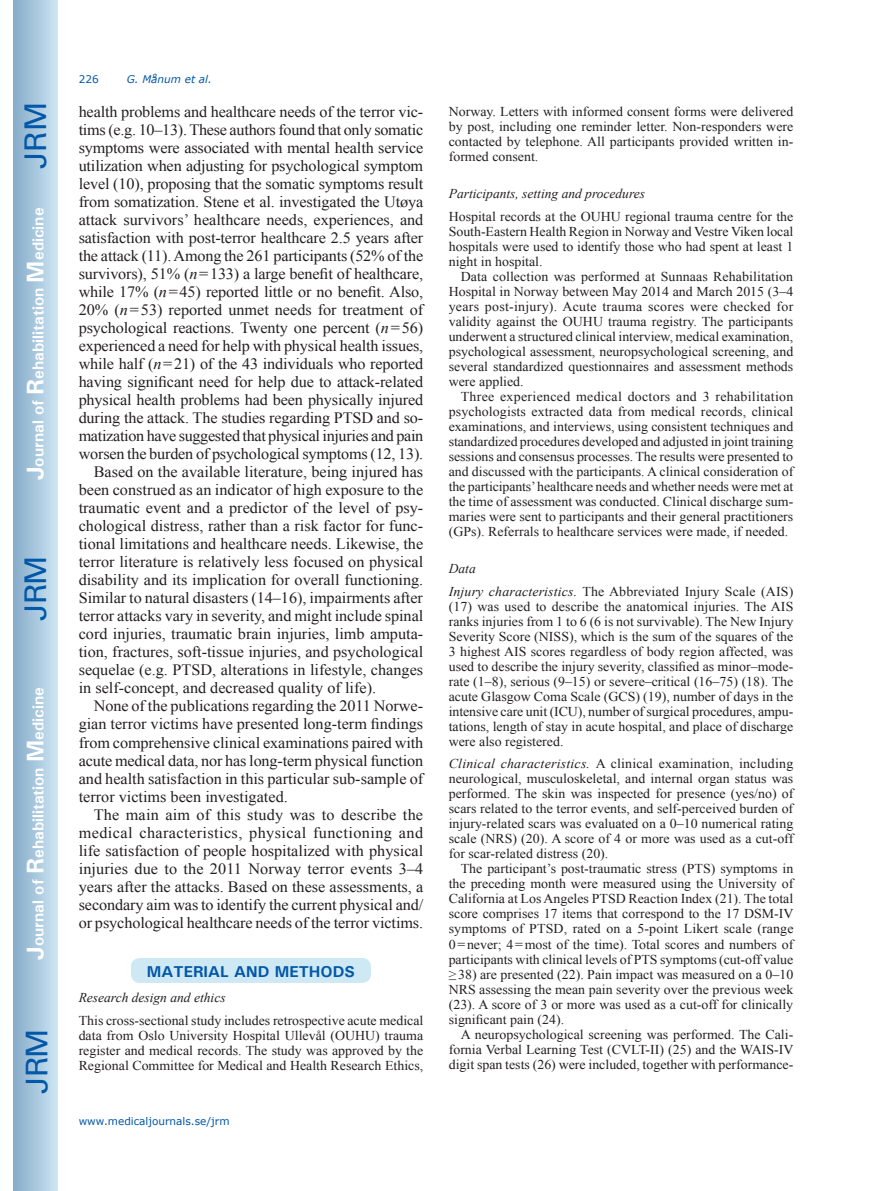
<style>
.page{position:relative;width:872px;height:1191px;background:#fff}
.page>*{position:absolute;margin:0;border:0;box-sizing:border-box;transform-origin:0 0}
.t1{font:30px "Univers";letter-spacing:-.03em;color:#0157a8}
.t2{font:15.75px "Times New Roman";letter-spacing:-.005em;color:#231f20}
.t3{font:700 15.75px "Univers";color:#fff}
.t4{font:15.75px "Times New Roman";letter-spacing:.025em;color:#231f20}
.t5{font:700 15.75px "Univers";color:#0157a8}
.t6{font:13.5px/15px "Times New Roman";color:#231f20;text-align:justify}
.t7{font:italic 13.5px "Times New Roman";color:#231f20}
.t8{font:10.5px "Verdana";color:#0157a8}
.t9{font:italic 10.5px "Verdana";color:#0157a8}
.s1{font-size:24px}
.s2{font-style:italic}
</style>
<div class="page">
<div style="left:14px;top:0;width:43px;height:1191px;background:linear-gradient(to right,#88acca,#cbe5f2)"></div>
<div style="left:130px;top:957px;width:242px;height:26px;background:#cee8f4;border-radius:10px"></div>
<div style="left:129px;top:956px;width:243px;height:28px;border:2px solid #fff;border-radius:10px"></div>
<h1 class="t1" style="left:18px;top:169px;width:68px;rotate:-90deg">JRM</h1>
<p class="t3" style="left:28px;top:480px;width:274px;rotate:-90deg"><span class="s1">J</span>ournal of <span class="s1">R</span>ehabilitation <span class="s1">M</span>edicine</p>
<h1 class="t1" style="left:18px;top:620px;width:67px;rotate:-90deg">JRM</h1>
<p class="t3" style="left:28px;top:959px;width:274px;rotate:-90deg"><span class="s1">J</span>ournal of <span class="s1">R</span>ehabilitation <span class="s1">M</span>edicine</p>
<h1 class="t1" style="left:19px;top:1093px;width:67px;rotate:-90deg">JRM</h1>
<p class="t8" style="left:79px;top:72px;width:22px">226</p>
<p class="t9" style="left:127px;top:72px;width:87px">G. Månum et al.</p>
<p class="t2" style="left:79px;top:101px;width:346px">health problems and healthcare needs of the terror vic-</p>
<p class="t2" style="left:79px;top:119px;width:346px">tims (e.g. 10–13). These authors found that only somatic</p>
<p class="t2" style="left:79px;top:137px;width:346px">symptoms were associated with mental health service</p>
<p class="t2" style="left:79px;top:155px;width:346px">utilization when adjusting for psychological symptom</p>
<p class="t2" style="left:79px;top:173px;width:346px">level (10), proposing that the somatic symptoms result</p>
<p class="t2" style="left:79px;top:191px;width:346px">from somatization. Stene et al. investigated the Utøya</p>
<p class="t2" style="left:79px;top:209px;width:346px">attack survivors’ healthcare needs, experiences, and</p>
<p class="t2" style="left:79px;top:227px;width:346px">satisfaction with post-terror healthcare 2.5 years after</p>
<p class="t2" style="left:79px;top:245px;width:346px">the attack (11). Among the 261 participants (52% of the</p>
<p class="t2" style="left:79px;top:263px;width:346px">survivors), 51% (<span class="s2">n</span>= 133) a large benefit of healthcare,</p>
<p class="t2" style="left:79px;top:281px;width:346px">while 17% (<span class="s2">n</span>= 45) reported little or no benefit. Also,</p>
<p class="t2" style="left:79px;top:299px;width:346px">20% (<span class="s2">n</span>=53) reported unmet needs for treatment of</p>
<p class="t2" style="left:79px;top:317px;width:346px">psychological reactions. Twenty one percent (<span class="s2">n</span>=56)</p>
<p class="t2" style="left:79px;top:335px;width:346px">experienced a need for help with physical health issues,</p>
<p class="t2" style="left:79px;top:353px;width:346px">while half (<span class="s2">n</span>=21) of the 43 individuals who reported</p>
<p class="t2" style="left:79px;top:371px;width:346px">having significant need for help due to attack-related</p>
<p class="t2" style="left:79px;top:389px;width:346px">physical health problems had been physically injured</p>
<p class="t2" style="left:79px;top:407px;width:346px">during the attack. The studies regarding PTSD and so-</p>
<p class="t2" style="left:79px;top:425px;width:346px">matization have suggested that physical injuries and pain</p>
<p class="t2" style="left:79px;top:443px;width:346px">worsen the burden of psychological symptoms (12, 13).</p>
<p class="t2" style="left:94px;top:461px;width:331px">Based on the available literature, being injured has</p>
<p class="t2" style="left:79px;top:479px;width:346px">been construed as an indicator of high exposure to the</p>
<p class="t2" style="left:79px;top:497px;width:346px">traumatic event and a predictor of the level of psy-</p>
<p class="t2" style="left:79px;top:515px;width:345px">chological distress, rather than a risk factor for func-</p>
<p class="t2" style="left:79px;top:533px;width:346px">tional limitations and healthcare needs. Likewise, the</p>
<p class="t2" style="left:79px;top:551px;width:346px">terror literature is relatively less focused on physical</p>
<p class="t2" style="left:79px;top:569px;width:346px">disability and its implication for overall functioning.</p>
<p class="t2" style="left:79px;top:587px;width:346px">Similar to natural disasters (14–16), impairments after</p>
<p class="t2" style="left:79px;top:605px;width:346px">terror attacks vary in severity, and might include spinal</p>
<p class="t2" style="left:79px;top:623px;width:346px">cord injuries, traumatic brain injuries, limb amputa-</p>
<p class="t2" style="left:79px;top:641px;width:346px">tion, fractures, soft-tissue injuries, and psychological</p>
<p class="t2" style="left:79px;top:659px;width:346px">sequelae (e.g. PTSD, alterations in lifestyle, changes</p>
<p class="t2" style="left:79px;top:677px;width:299px">in self-concept, and decreased quality of life).</p>
<p class="t2" style="left:94px;top:695px;width:331px">None of the publications regarding the 2011 Norwe-</p>
<p class="t2" style="left:79px;top:713px;width:346px">gian terror victims have presented long-term findings</p>
<p class="t2" style="left:79px;top:731px;width:346px">from comprehensive clinical examinations paired with</p>
<p class="t2" style="left:79px;top:749px;width:346px">acute medical data, nor has long-term physical function</p>
<p class="t2" style="left:79px;top:767px;width:346px">and health satisfaction in this particular sub-sample of</p>
<p class="t2" style="left:79px;top:785px;width:211px">terror victims been investigated.</p>
<p class="t2" style="left:94px;top:803px;width:331px">The main aim of this study was to describe the</p>
<p class="t4" style="left:79px;top:821px;width:346px">medical characteristics, physical functioning and</p>
<p class="t2" style="left:79px;top:839px;width:346px">life satisfaction of people hospitalized with physical</p>
<p class="t2" style="left:79px;top:857px;width:346px">injuries due to the 2011 Norway terror events 3–4</p>
<p class="t2" style="left:79px;top:875px;width:346px">years after the attacks. Based on these assessments, a</p>
<p class="t2" style="left:79px;top:893px;width:346px">secondary aim was to identify the current physical and/</p>
<p class="t2" style="left:79px;top:911px;width:346px">or psychological healthcare needs of the terror victims.</p>
<p class="t5" style="left:147px;top:961px;width:209px">MATERIAL AND METHODS</p>
<p class="t7" style="left:79px;top:988px;width:148px">Research design and ethics</p>
<p class="t6" style="left:79px;top:1012px;width:346px">This cross-sectional study includes retrospective acute medical data from Oslo University Hospital Ullevål (OUHU) trauma register and medical records. The study was approved by the Regional Committee for Medical and Health Research Ethics,</p>
<p class="t8" style="left:79px;top:1114px;width:152px">www.medicaljournals.se/jrm</p>
<p class="t6" style="left:449px;top:103px;width:346px">Norway. Letters with informed consent forms were delivered by post, including one reminder letter. Non-responders were contacted by telephone. All participants provided written in&shy;formed consent.</p>
<p class="t7" style="left:449px;top:184px;width:198px">Participants, setting and procedures</p>
<p class="t6" style="left:449px;top:208px;width:346px">Hospital records at the OUHU regional trauma centre for the South-Eastern Health Region in Norway and Vestre Viken local hospitals were used to identify those who had spent at least 1 night in hospital.</p>
<p class="t6" style="left:449px;top:268px;width:346px;text-indent:12px">Data collection was performed at Sunnaas Rehabilitation Hospital in Norway between May 2014 and March 2015 (3–4 years post-injury). Acute trauma scores were checked for validity against the OUHU trauma registry. The participants underwent a structured clinical interview, medical examination, psychological assessment, neuropsychological screening, and several standardized questionnaires and assessment methods were applied.</p>
<p class="t6" style="left:449px;top:388px;width:346px;text-indent:12px">Three experienced medical doctors and 3 rehabilitation psychologists extracted data from medical records, clinical examinations, and interviews, using consistent techniques and standardized procedures developed and adjusted in joint training sessions and consensus processes. The results were presented to and discussed with the participants. A clinical consideration of the participants’ healthcare needs and whether needs were met at the time of assessment was conducted. Clinical discharge sum&shy;maries were sent to participants and their general practitioners (GPs). Referrals to healthcare services were made, if needed.</p>
<p class="t6" style="left:449px;top:557px;width:346px;line-height:22.5px"><span class="s2">Data<br>Injury characteristics.</span> The Abbreviated Injury Scale (AIS)</p>
<p class="t6" style="left:449px;top:598px;width:346px">(17) was used to describe the anatomical injuries. The AIS ranks injuries from 1 to 6 (6 is not survivable). The New Injury Severity Score (NISS), which is the sum of the squares of the 3 highest AIS scores regardless of body region affected, was used to describe the injury severity, classified as minor–mode&shy;rate (1–8), serious (9–15) or severe–critical (16–75) (18). The acute Glasgow Coma Scale (GCS) (19), number of days in the intensive care unit (ICU), number of surgical procedures, ampu&shy;tations, length of stay in acute hospital, and place of discharge were also registered.</p>
<p class="t6" style="left:449px;top:756px;width:346px"><span class="s2">Clinical characteristics.</span> A clinical examination, including neurological, musculoskeletal, and internal organ status was performed. The skin was inspected for presence (yes/no) of scars related to the terror events, and self-perceived burden of injury-related scars was evaluated on a 0–10 numerical rating scale (NRS) (20). A score of 4 or more was used as a cut-off for scar-related distress (20).</p>
<p class="t6" style="left:449px;top:861px;width:346px;text-indent:12px">The participant’s post-traumatic stress (PTS) symptoms in the preceding month were measured using the University of California at Los Angeles PTSD Reaction Index (21). The total score comprises 17 items that correspond to the 17 DSM-IV symptoms of PTSD, rated on a 5-point Likert scale (range 0=never; 4=most of the time). Total scores and numbers of participants with clinical levels of PTS symptoms (cut-off value ≥ 38) are presented (22). Pain impact was measured on a 0–10<br>NRS assessing the mean pain severity over the previous week (23). A score of 3 or more was used as a cut-off for clinically significant pain (24).</p>
<p class="t6" style="left:449px;top:1026px;width:346px;text-indent:12px">A neuropsychological screening was performed. The Cali&shy;fornia Verbal Learning Test (CVLT-II) (25) and the WAIS-IV digit span tests (26) were included, together with performance-</p>
</div>
